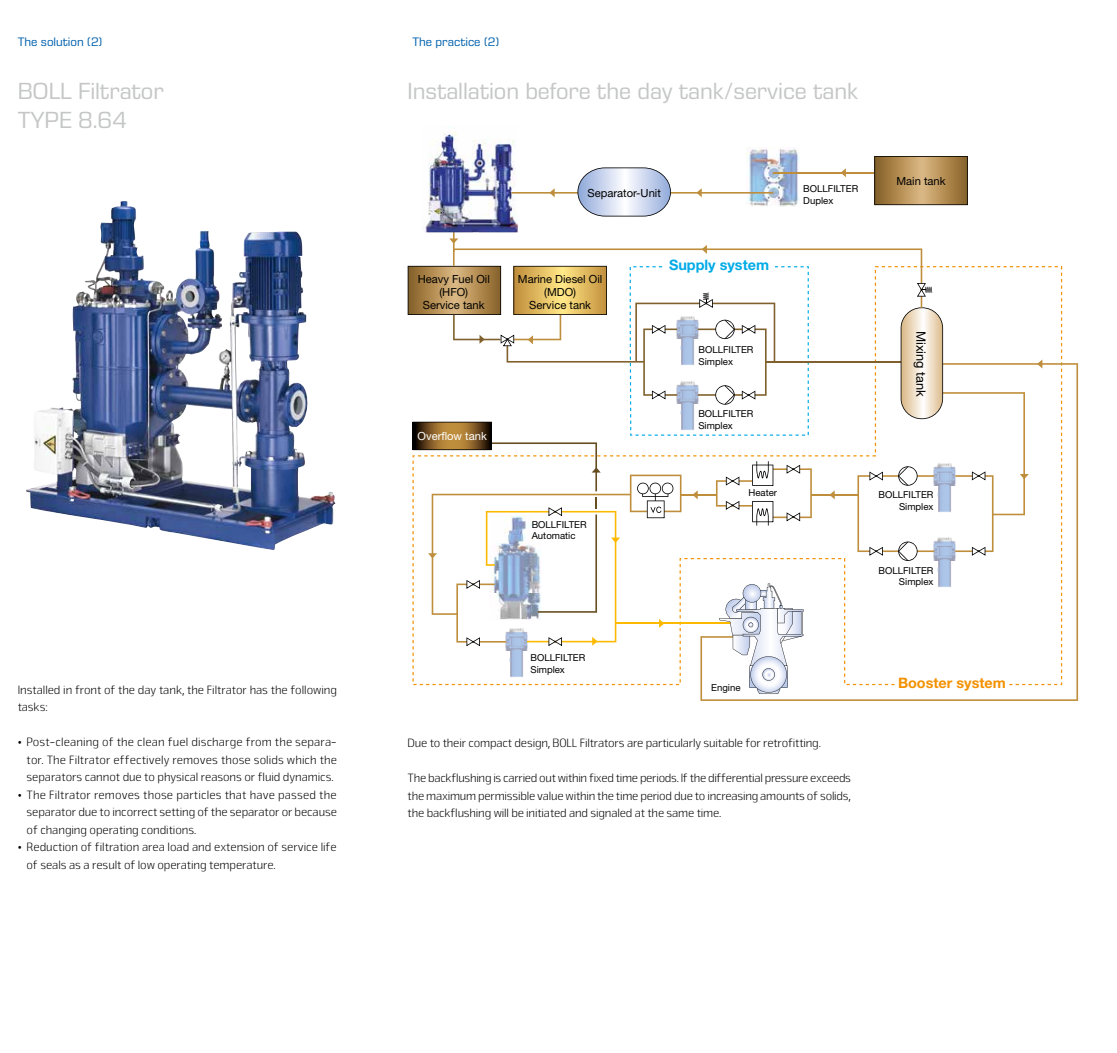
<style>
.page{position:relative;width:1117px;height:1053px;background:#fff}
.page>*{position:absolute;margin:0;border:0;box-sizing:border-box;transform-origin:0 0}
.t1{font:23.75px/28.5px "Eurostile Next Pro";letter-spacing:-.005em;color:#c5c6c6}
.t2{font:700 14.38px "Helvetica Neue";color:#f39100}
.t3{font:700 14.38px "Helvetica Neue";color:#00abe7}
.t4{font:12.75px "Helvetica Neue";color:#000}
.t5{font:300 12.5px/17.5px "Nuri";letter-spacing:-.01em;color:#000;text-align:justify}
.t6{font:12.5px "Eurostile Next Pro";color:#0061ad}
.t7{font:11.25px/12.8px "Helvetica Neue";color:#000;text-align:center}
.t8{font:11.25px "Helvetica Neue";color:#fff}
.t9{font:9.62px/11.5px "Helvetica Neue";color:#000}
</style>
<div class="page">
<img style="left:26px;top:201px;width:310px;height:349px">
<img style="left:746px;top:148px;width:52px;height:8px">
<svg style="left:700px;top:363px;width:377px;height:338px"></svg>
<svg style="left:1036px;top:360px;width:6px;height:8px"></svg>
<img style="left:431px;top:132px;width:83px;height:24px">
<svg style="left:407px;top:156px;width:621px;height:538px"></svg>
<p class="t6" style="left:18px;top:35px;width:86px">The solution (2)</p>
<p class="t6" style="left:412px;top:35px;width:88px">The practice (2)</p>
<h1 class="t1" style="left:18px;top:77px;width:147px">BOLL Filtrator<br>TYPE 8.64</h1>
<h1 class="t1" style="left:407px;top:77px;width:452px">Installation before the day tank/service tank</h1>
<p class="t7" style="left:587px;top:187px;width:75px">Separator-Unit</p>
<p class="t9" style="left:803px;top:183px;width:56px">BOLLFILTER<br>Duplex</p>
<p class="t7" style="left:896px;top:174px;width:51px">Main tank</p>
<p class="t7" style="left:417px;top:272px;width:74px">Heavy Fuel Oil (HFO)<br>Service tank</p>
<p class="t7" style="left:518px;top:272px;width:86px">Marine Diesel Oil (MDO)<br>Service tank</p>
<p class="t8" style="left:417px;top:429px;width:71px">Overflow tank</p>
<p class="t9" style="left:531px;top:518px;width:56px">BOLLFILTER<br>Automatic</p>
<p class="t3" style="left:669px;top:256px;width:101px">Supply system</p>
<p class="t9" style="left:698px;top:344px;width:56px">BOLLFILTER<br>Simplex</p>
<p class="t9" style="left:698px;top:408px;width:56px">BOLLFILTER<br>Simplex</p>
<p class="t9" style="left:748px;top:487px;width:30px">Heater</p>
<p class="t4" style="left:928px;top:330px;width:68px;rotate:90deg">Mixing tank</p>
<p class="t9" style="left:878px;top:489px;width:56px;text-align:right">BOLLFILTER<br>Simplex</p>
<p class="t9" style="left:878px;top:564px;width:56px;text-align:right">BOLLFILTER<br>Simplex</p>
<p class="t5" style="left:18px;top:680px;width:321px">Installed in front of the day tank, the Filtrator has the following tasks:</p>
<p class="t5" style="left:27px;top:733px;width:312px;text-indent:-9px">• Post-cleaning of the clean fuel discharge from the separa&shy;tor. The Filtrator effectively removes those solids which the separators cannot due to physical reasons or fluid dynamics.</p>
<p class="t5" style="left:27px;top:785px;width:312px;text-indent:-9px">• The Filtrator removes those particles that have passed the separator due to incorrect setting of the separator or because of changing operating conditions.</p>
<p class="t5" style="left:27px;top:838px;width:312px;text-indent:-9px">• Reduction of filtration area load and extension of service life of seals as a result of low operating temperature.</p>
<p class="t9" style="left:530px;top:651px;width:56px">BOLLFILTER<br>Simplex</p>
<p class="t9" style="left:711px;top:682px;width:31px">Engine</p>
<p class="t5" style="left:407px;top:734px;width:414px">Due to their compact design, BOLL Filtrators are particularly suitable for retrofitting.</p>
<p class="t5" style="left:407px;top:769px;width:445px">The backflushing is carried out within fixed time periods. If the differential pressure exceeds the maximum permissible value within the time period due to increasing amounts of solids, the backflushing will be initiated and signaled at the same time.</p>
<p class="t2" style="left:897px;top:674px;width:109px">Booster system</p>
</div>
